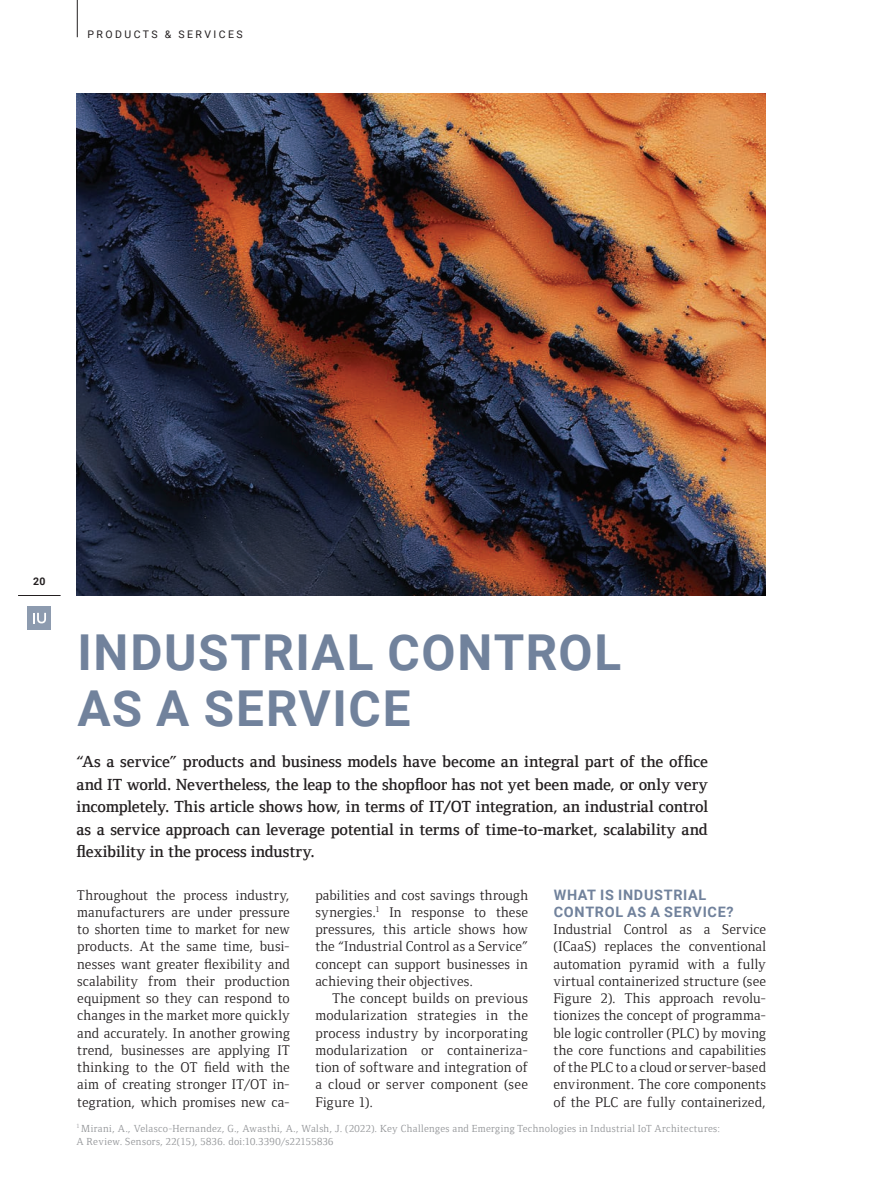
<style>
.page{position:relative;width:893px;height:1191px;background:#fff}
.page>*{position:absolute;margin:0;border:0;box-sizing:border-box;transform-origin:0 0}
.Large_Headline{font:700 49.5px/55.5px "Roboto";letter-spacing:.03em;color:#71829c}
.Artikel_Introtext{font:600 16.5px/22.5px "Foundry Form Serif";letter-spacing:-.005em;color:#231f20;text-align:justify}
.Copy_no_indent{font:14.4px/17.2px "Foundry Form Serif";letter-spacing:.01em;color:#231f20;text-align:justify}
.Copy_with_indent{font:14.4px/17.2px "Foundry Form Serif";letter-spacing:.02em;color:#231f20;text-align:justify}
.Headline_copy_PRODUCT{font:700 14.4px/17.2px "Roboto";letter-spacing:.05em;color:#71829c}
.Copy_no_indent-2{font:10.5px/13.5px "Foundry Form Serif";letter-spacing:.035em;color:#939598}
.t1{font:10.5px "Roboto";letter-spacing:.235em;color:#231f20}
.t2{font:700 10.5px "Roboto";color:#231f20}
</style>
<div class="page">
<img style="left:77px;top:94px;width:688px;height:502px">
<hr style="left:77px;top:0;width:1px;height:37px;background:#231f20">
<div style="left:28px;top:606px;width:23px;height:24px;background:#8d9baf"></div>
<svg style="left:33px;top:613px;width:13px;height:10px"></svg>
<hr style="left:18px;top:595px;width:43px;height:1px;background:#231f20">
<p class="t1" style="left:87px;top:27px;width:157px">PRODUCTS &amp; SERVICES</p>
<p class="t2" style="left:33px;top:574px;width:14px">20</p>
<p class="Large_Headline" style="left:77px;top:623px;width:545px">INDUSTRIAL CONTROL<br>AS A SERVICE</p>
<p class="Artikel_Introtext" style="left:77px;top:750px;width:633px">“As a service” products and business models have become an integral part of the office and IT world. Nevertheless, the leap to the shopfloor has not yet been made, or only very incompletely. This article shows how, in terms of IT/OT integration, an industrial control as a service approach can leverage potential in terms of time-to-market, scalability and flexibility in the process industry.</p>
<p class="Headline_copy_PRODUCT" style="left:554px;top:885px;width:181px">WHAT IS INDUSTRIAL<br>CONTROL AS A SERVICE?</p>
<p class="Copy_no_indent" style="left:553px;top:920px;width:214px">Industrial Control as a Service (ICaaS) replaces the conventional automation pyramid with a fully virtual containerized structure (see Figure 2). This approach revolu&shy;tionizes the concept of programma&shy;ble logic controller (PLC) by moving the core functions and capabilities of the PLC to a cloud or server-based environment. The core components of the PLC are fully containerized,</p>
<p class="Copy_no_indent-2" style="left:77px;top:1121px;width:645px"><sup>1</sup> Mirani, A., Velasco-Hernandez, G., Awasthi, A., Walsh, J. (2022). Key Challenges and Emerging Technologies in Industrial IoT Architectures:<br>A Review. Sensors, 22(15), 5836. doi:10.3390/s22155836</p>
<p class="Copy_no_indent" style="left:77px;top:886px;width:214px">Throughout the process industry, manufacturers are under pressure to shorten time to market for new products. At the same time, busi&shy;nesses want greater flexibility and scalability from their production equipment so they can respond to changes in the market more quickly and accurately. In another growing trend, businesses are applying IT thinking to the OT field with the aim of creating stronger IT/OT in&shy;tegration, which promises new ca-</p>
<p class="Copy_no_indent" style="left:315px;top:886px;width:214px">pabilities and cost savings through synergies.<sup>1</sup> In response to these pressures, this article shows how the “Industrial Control as a Service” concept can support businesses in achieving their objectives.</p>
<p class="Copy_with_indent" style="left:315px;top:989px;width:214px;text-indent:17px">The concept builds on previous modularization strategies in the process industry by incorporating modularization or containeriza&shy;tion of software and integration of a cloud or server component (see Figure 1).</p>
</div>
